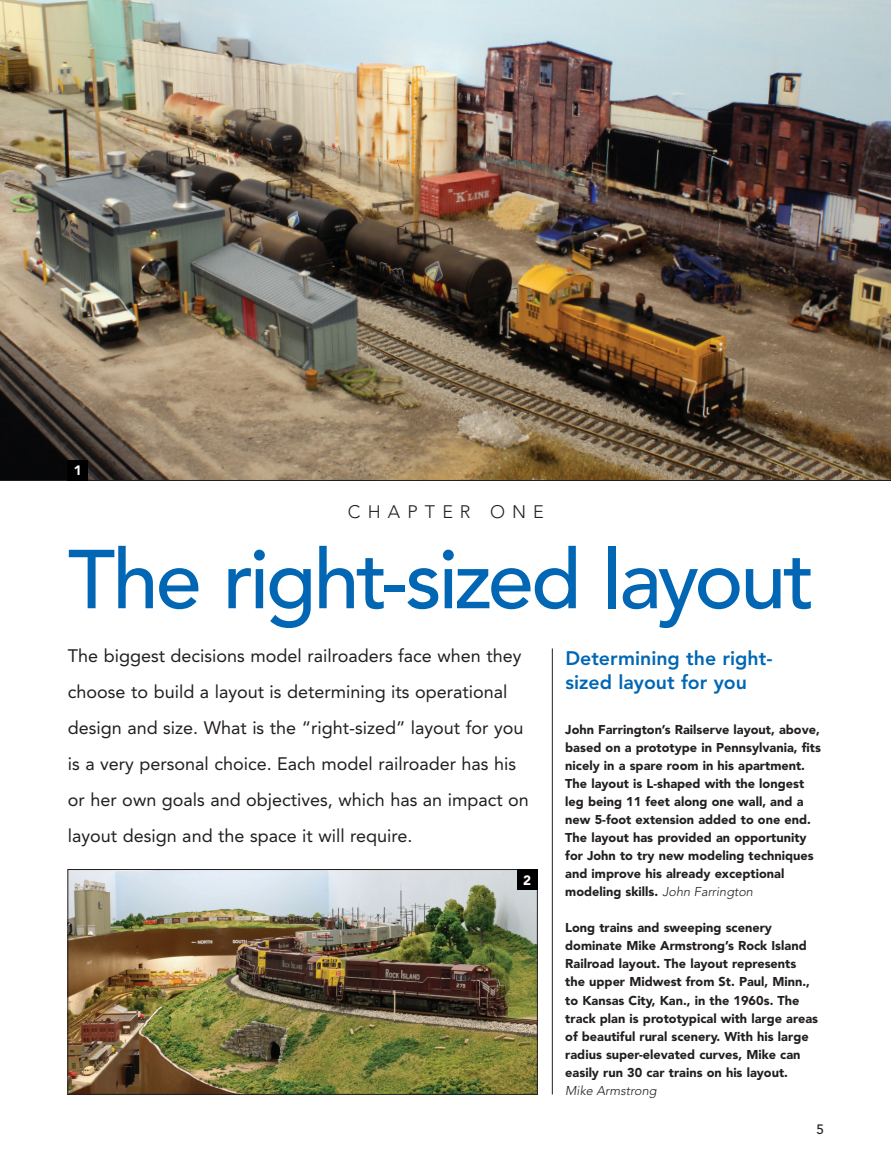
<style>
.page{position:relative;width:891px;height:1162px;background:#fff}
.page>*{position:absolute;margin:0;border:0;box-sizing:border-box;transform-origin:0 0}
.t1{font:500 82.5px "Avenir LT Std";letter-spacing:-.04em;color:#0166b3}
.t2{font:800 19.5px/24px "Avenir LT Std";color:#0166b3}
.t3{font:18px/36px "Avenir LT Std";color:#231f20}
.t4{font:300 18px "Avenir LT Std";letter-spacing:.395em;color:#231f20}
.t5{font:900 13.5px "Avenir LT Std";color:#fff}
.t6{font:500 13.5px "Avenir LT Std";color:#231f20}
.t7{font:900 12.75px/18px "Avenir LT Std";color:#231f20}
.t8{font:italic 300 12.75px "Avenir LT Std";color:#231f20}
.s1{font-weight:300;font-style:italic}
</style>
<div class="page">
<img style="left:70px;top:871px;width:465px;height:221px">
<div style="left:68px;top:869px;width:469px;height:225px;border:1px solid #231f20"></div>
<hr style="left:552px;top:648px;width:1px;height:446px;background:#231f20">
<img style="left:0;top:0;width:891px;height:480px">
<div style="left:68px;top:460px;width:20px;height:20px;background:#000"></div>
<div style="left:517px;top:869px;width:20px;height:20px;background:#000"></div>
<p class="t5" style="left:74px;top:462px;width:9px">1</p>
<h3 class="t4" style="left:348px;top:501px;width:197px">CHAPTER ONE</h3>
<h1 class="t1" style="left:68px;top:532px;width:748px">The right-sized layout</h1>
<p class="t3" style="left:68px;top:638px;width:462px">The biggest decisions model railroaders face when they choose to build a layout is determining its operational design and size. What is the “right-sized” layout for you is a very personal choice. Each model railroader has his or her own goals and objectives, which has an impact on layout design and the space it will require.</p>
<p class="t5" style="left:523px;top:871px;width:9px">2</p>
<h2 class="t2" style="left:565px;top:646px;width:209px">Determining the right&shy;sized layout for you</h2>
<p class="t7" style="left:565px;top:720px;width:257px">John Farrington’s Railserve layout, above, based on a prototype in Pennsylvania, fits nicely in a spare room in his apartment.<br>The layout is L-shaped with the longest leg being 11 feet along one wall, and a new 5-foot extension added to one end.<br>The layout has provided an opportunity for John to try new modeling techniques and improve his already exceptional modeling skills. <span class="s1">John Farrington</span></p>
<p class="t7" style="left:565px;top:918px;width:254px">Long trains and sweeping scenery dominate Mike Armstrong’s Rock Island Railroad layout. The layout represents the upper Midwest from St. Paul, Minn., to Kansas City, Kan., in the 1960s. The track plan is prototypical with large areas of beautiful rural scenery. With his large radius super-elevated curves, Mike can easily run 30 car trains on his layout.</p>
<p class="t8" style="left:565px;top:1082px;width:93px">Mike Armstrong</p>
<p class="t6" style="left:816px;top:1121px;width:9px">5</p>
</div>
